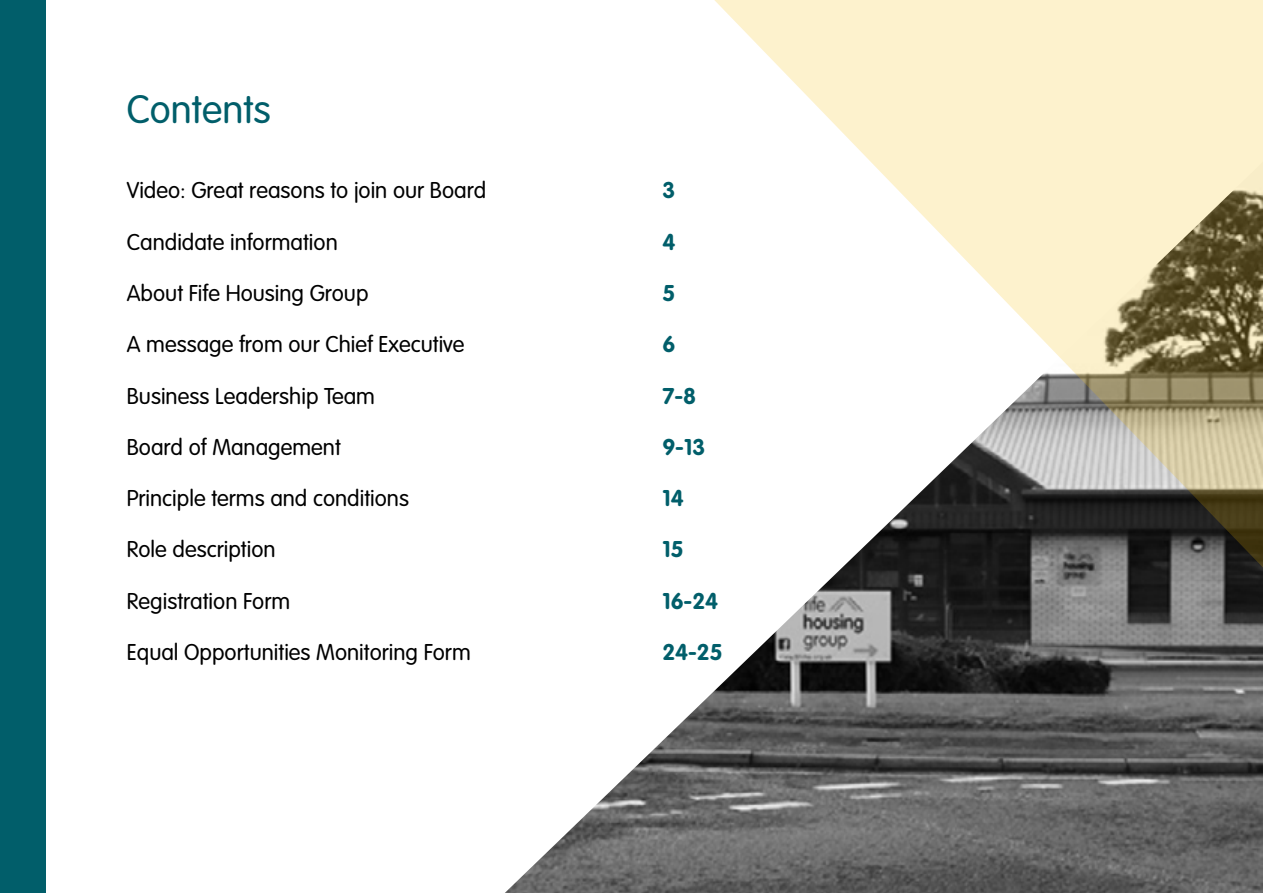
<style>
.page{position:relative;width:1263px;height:893px;background:#fff}
.page>*{position:absolute;margin:0;border:0;box-sizing:border-box;transform-origin:0 0}
.t1{font:300 39px "VAG Rounded Std";color:#015e6a}
.t2{font:300 22.5px "VAG Rounded Std";color:#000}
.t3{font:700 22.5px "VAG Rounded Std";color:#015e6a}
</style>
<div class="page">
<div style="left:0;top:0;width:45px;height:893px;background:#015e6a"></div>
<img style="left:505px;top:568px;width:758px;height:325px">
<svg style="left:714px;top:0;width:549px;height:568px"></svg>
<h1 class="t1" style="left:127px;top:87px;width:145px">Contents</h1>
<p class="t2" style="left:127px;top:178px;width:361px">Video: Great reasons to join our Board</p>
<p class="t2" style="left:127px;top:229px;width:212px">Candidate information</p>
<p class="t2" style="left:127px;top:280px;width:243px">About Fife Housing Group</p>
<p class="t2" style="left:127px;top:331px;width:339px">A message from our Chief Executive</p>
<p class="t2" style="left:127px;top:383px;width:250px">Business Leadership Team</p>
<p class="t2" style="left:127px;top:434px;width:215px">Board of Management</p>
<p class="t2" style="left:127px;top:485px;width:284px">Principle terms and conditions</p>
<p class="t2" style="left:127px;top:537px;width:150px">Role description</p>
<p class="t2" style="left:127px;top:588px;width:165px">Registration Form</p>
<p class="t2" style="left:127px;top:639px;width:345px">Equal Opportunities Monitoring Form</p>
<p class="t3" style="left:662px;top:177px;width:14px">3</p>
<p class="t3" style="left:662px;top:228px;width:14px">4</p>
<p class="t3" style="left:662px;top:280px;width:14px">5</p>
<p class="t3" style="left:662px;top:331px;width:14px">6</p>
<p class="t3" style="left:662px;top:382px;width:35px">7-8</p>
<p class="t3" style="left:662px;top:434px;width:44px">9-13</p>
<p class="t3" style="left:662px;top:485px;width:23px">14</p>
<p class="t3" style="left:662px;top:536px;width:23px">15</p>
<p class="t3" style="left:662px;top:588px;width:57px">16-24</p>
<p class="t3" style="left:662px;top:639px;width:62px">24-25</p>
</div>
